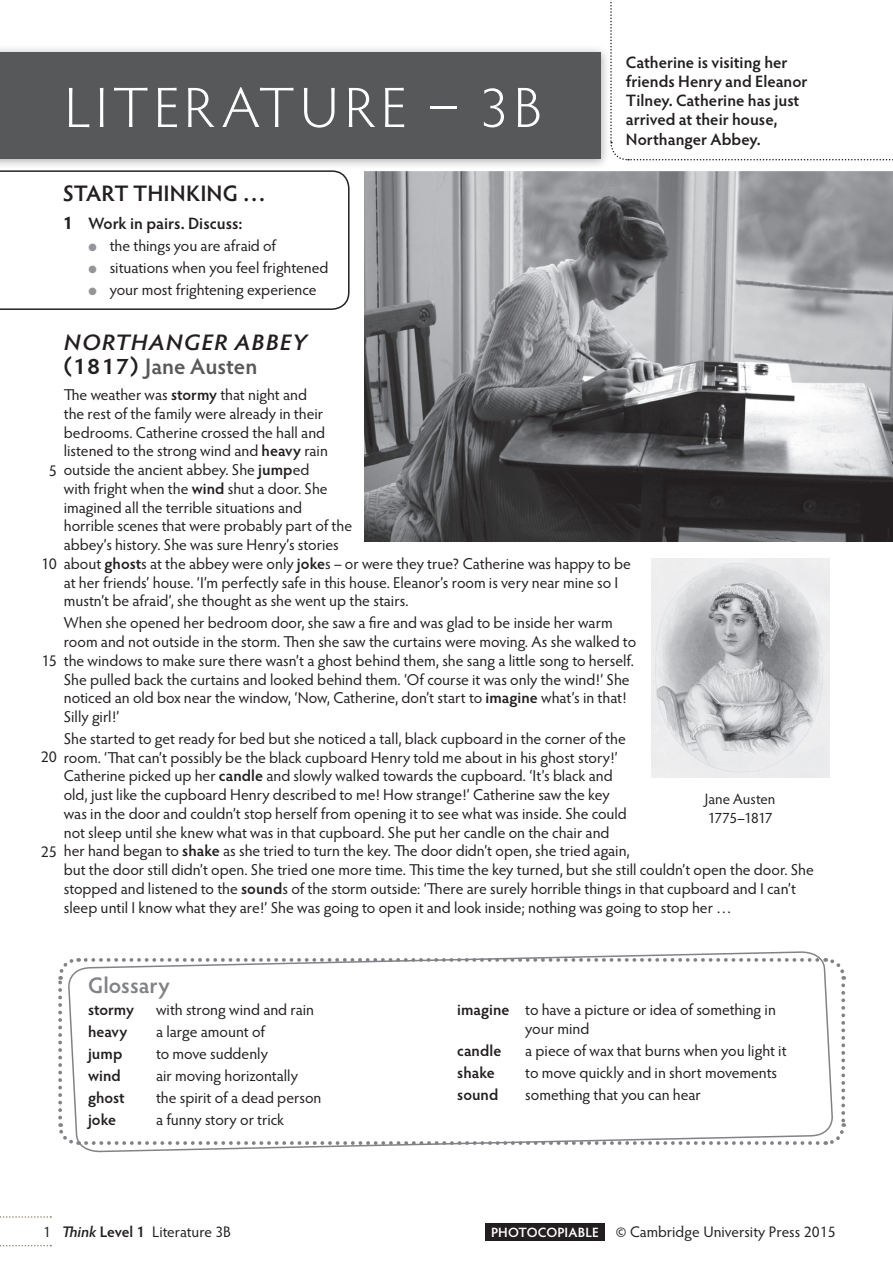
<style>
.page{position:relative;width:893px;height:1263px;background:#fff}
.page>*{position:absolute;margin:0;border:0;box-sizing:border-box;transform-origin:0 0}
.Unit_title{font:300 57px "Hypatia Sans Pro";letter-spacing:.08em;color:#fff;scale:1.05 1}
._01___A_Head{font:italic 600 22.5px/24px "Hypatia Sans Pro";letter-spacing:.05em;color:#231f20;scale:1.1 1}
._02_-_B_head_with_no{font:600 22.5px "Hypatia Sans Pro";letter-spacing:.005em;color:#231f20}
._02_-_B_head_with_no-2{font:600 22.5px "Hypatia Sans Pro";color:#808285}
._03_-_Rubric_without{font:600 16.5px/19.2px "Hypatia Sans Pro";color:#231f20}
._03_-_Rubric{font:600 16.5px "Hypatia Sans Pro";color:#231f20}
._04_-_UNL_unnumbered{font:15.75px/18.8px "Hypatia Sans Pro";color:#231f20}
._04_-_UNL_unnumbered-2{font:600 15.75px "Hypatia Sans Pro";letter-spacing:.005em;color:#231f20}
._03_-_Rubric_after_h{font:15.3px "Hypatia Sans Pro";color:#231f20}
._04_-_UNL___indent{font:15px/18.8px "Hypatia Sans Pro";color:#231f20}
.Folio{font:15px "Hypatia Sans Pro";color:#231f20}
._03_-_Rubric_after_h-2{font:600 13.5px "Hypatia Sans Pro";letter-spacing:.005em;color:#fff}
.s1{font-weight:700;font-size:18px}
.s2{color:#939598}
.s3{font-style:normal}
.s4{font-style:normal;color:#57585a}
.s5{font-weight:600}
.s6{font-weight:600;font-style:italic}
</style>
<div class="page">
<div style="left:0;top:45px;width:611px;height:125px;background:#231f20;opacity:.35"></div>
<div style="left:0;top:52px;width:600px;height:107px;background:#57585a"></div>
<div style="left:486px;top:1223px;width:119px;height:18px;background:#231f20"></div>
<svg style="left:610px;top:0;width:283px;height:161px"></svg>
<svg style="left:82px;top:951px;width:736px;height:202px"></svg>
<svg style="left:58px;top:956px;width:788px;height:191px"></svg>
<svg style="left:0;top:1245px;width:51px;height:1px"></svg>
<svg style="left:0;top:1216px;width:51px;height:2px"></svg>
<svg style="left:0;top:170px;width:350px;height:140px"></svg>
<img style="left:364px;top:171px;width:529px;height:370px">
<img style="left:651px;top:559px;width:178px;height:219px">
<p class="Unit_title" style="left:65px;top:70px;width:456px">LITERATURE – 3B</p>
<p class="_02_-_B_head_with_no" style="left:63px;top:178px;width:205px">START THINKING …</p>
<p class="_03_-_Rubric" style="left:63px;top:212px;width:181px"><span class="s1">1</span> Work in pairs. Discuss:</p>
<p class="_04_-_UNL_unnumbered" style="left:88px;top:235px;width:189px"><span class="s2">●</span> the things you are afraid of</p>
<p class="_04_-_UNL_unnumbered" style="left:88px;top:257px;width:242px"><span class="s2">●</span> situations when you feel frightened</p>
<p class="_04_-_UNL_unnumbered" style="left:88px;top:279px;width:230px"><span class="s2">●</span> your most frightening experience</p>
<p class="_01___A_Head" style="left:64px;top:330px;width:222px">NORTHANGER ABBEY <span class="s3">(1817)</span> <span class="s4">Jane Austen</span></p>
<p class="_03_-_Rubric_without" style="left:626px;top:52px;width:183px">Catherine is visiting her friends Henry and Eleanor<br>Tilney. Catherine has just arrived at their house,<br>Northanger Abbey.</p>
<p class="_04_-_UNL_unnumbered" style="left:64px;top:385px;width:245px">The weather was <span class="s5">stormy</span> that night and</p>
<p class="_04_-_UNL_unnumbered" style="left:64px;top:403px;width:261px">the rest of the family were already in their</p>
<p class="_04_-_UNL_unnumbered" style="left:64px;top:422px;width:263px">bedrooms. Catherine crossed the hall and</p>
<p class="_04_-_UNL_unnumbered" style="left:64px;top:441px;width:266px">listened to the strong wind and <span class="s5">heavy</span> rain</p>
<p class="_04_-_UNL_unnumbered" style="left:49px;top:460px;width:262px">5 outside the ancient abbey. She <span class="s5">jump</span>ed</p>
<p class="_04_-_UNL_unnumbered" style="left:64px;top:478px;width:265px">with fright when the <span class="s5">wind</span> shut a door. She</p>
<p class="_04_-_UNL_unnumbered" style="left:64px;top:497px;width:240px">imagined all the terrible situations and</p>
<p class="_04_-_UNL_unnumbered" style="left:64px;top:516px;width:290px">horrible scenes that were probably part of the</p>
<p class="_04_-_UNL_unnumbered" style="left:64px;top:535px;width:277px">abbey’s history. She was sure Henry’s stories</p>
<p class="_04_-_UNL_unnumbered" style="left:41px;top:553px;width:591px">10 about <span class="s5">ghost</span>s at the abbey were only <span class="s5">joke</span>s – or were they true? Catherine was happy to be</p>
<p class="_04_-_UNL_unnumbered" style="left:64px;top:572px;width:556px">at her friends’ house. ‘I’m perfectly safe in this house. Eleanor’s room is very near mine so I</p>
<p class="_04_-_UNL_unnumbered" style="left:64px;top:591px;width:346px">mustn’t be afraid’, she thought as she went up the stairs.</p>
<p class="_04_-_UNL_unnumbered" style="left:64px;top:613px;width:550px">When she opened her bedroom door, she saw a fire and was glad to be inside her warm</p>
<p class="_04_-_UNL_unnumbered" style="left:64px;top:632px;width:574px">room and not outside in the storm. Then she saw the curtains were moving. As she walked to</p>
<p class="_04_-_UNL_unnumbered" style="left:42px;top:650px;width:594px">15 the windows to make sure there wasn’t a ghost behind them, she sang a little song to herself.</p>
<p class="_04_-_UNL_unnumbered" style="left:64px;top:669px;width:567px">She pulled back the curtains and looked behind them. ‘Of course it was only the wind!’ She</p>
<p class="_04_-_UNL_unnumbered" style="left:64px;top:688px;width:564px">noticed an old box near the window, ‘Now, Catherine, don’t start to <span class="s5">imagine</span> what’s in that!</p>
<p class="_04_-_UNL_unnumbered" style="left:64px;top:707px;width:57px">Silly girl!’</p>
<p class="_04_-_UNL_unnumbered" style="left:64px;top:729px;width:564px">She started to get ready for bed but she noticed a tall, black cupboard in the corner of the</p>
<p class="_04_-_UNL_unnumbered" style="left:41px;top:747px;width:578px">20 room. ‘That can’t possibly be the black cupboard Henry told me about in his ghost story!’</p>
<p class="_04_-_UNL_unnumbered" style="left:64px;top:766px;width:550px">Catherine picked up her <span class="s5">candle</span> and slowly walked towards the cupboard. ‘It’s black and</p>
<p class="_04_-_UNL_unnumbered" style="left:64px;top:785px;width:547px">old, just like the cupboard Henry described to me! How strange!’ Catherine saw the key</p>
<p class="_04_-_UNL_unnumbered" style="left:64px;top:804px;width:565px">was in the door and couldn’t stop herself from opening it to see what was inside. She could</p>
<p class="_04_-_UNL_unnumbered" style="left:64px;top:822px;width:547px">not sleep until she knew what was in that cupboard. She put her candle on the chair and</p>
<p class="_04_-_UNL_unnumbered" style="left:41px;top:841px;width:590px">25 her hand began to <span class="s5">shake</span> as she tried to turn the key. The door didn’t open, she tried again,</p>
<p class="_04_-_UNL_unnumbered" style="left:64px;top:860px;width:752px">but the door still didn’t open. She tried one more time. This time the key turned, but she still couldn’t open the door. She</p>
<p class="_04_-_UNL_unnumbered" style="left:64px;top:879px;width:734px">stopped and listened to the <span class="s5">sound</span>s of the storm outside: ‘There are surely horrible things in that cupboard and I can’t</p>
<p class="_04_-_UNL_unnumbered" style="left:64px;top:897px;width:670px">sleep until I know what they are!’ She was going to open it and look inside; nothing was going to stop her …</p>
<p class="_04_-_UNL___indent" style="left:705px;top:789px;width:72px">Jane Austen<br>1775–1817</p>
<p class="_02_-_B_head_with_no-2" style="left:88px;top:970px;width:83px">Glossary</p>
<p class="_04_-_UNL_unnumbered-2" style="left:88px;top:999px;width:48px">stormy</p>
<p class="_04_-_UNL_unnumbered" style="left:156px;top:1000px;width:160px">with strong wind and rain</p>
<p class="_04_-_UNL_unnumbered-2" style="left:88px;top:1021px;width:41px">heavy</p>
<p class="_04_-_UNL_unnumbered" style="left:156px;top:1022px;width:110px">a large amount of</p>
<p class="_04_-_UNL_unnumbered-2" style="left:88px;top:1043px;width:36px">jump</p>
<p class="_04_-_UNL_unnumbered" style="left:156px;top:1044px;width:113px">to move suddenly</p>
<p class="_04_-_UNL_unnumbered-2" style="left:88px;top:1065px;width:34px">wind</p>
<p class="_04_-_UNL_unnumbered" style="left:156px;top:1066px;width:143px">air moving horizontally</p>
<p class="_04_-_UNL_unnumbered-2" style="left:88px;top:1087px;width:38px">ghost</p>
<p class="_04_-_UNL_unnumbered" style="left:156px;top:1088px;width:167px">the spirit of a dead person</p>
<p class="_04_-_UNL_unnumbered-2" style="left:88px;top:1109px;width:30px">joke</p>
<p class="_04_-_UNL_unnumbered" style="left:156px;top:1110px;width:130px">a funny story or trick</p>
<p class="_04_-_UNL_unnumbered" style="left:525px;top:1000px;width:252px;text-indent:-68px"><span class="s5">imagine</span> to have a picture or idea of something in your mind</p>
<p class="_04_-_UNL_unnumbered-2" style="left:457px;top:1040px;width:46px">candle</p>
<p class="_04_-_UNL_unnumbered" style="left:525px;top:1041px;width:263px">a piece of wax that burns when you light it</p>
<p class="_04_-_UNL_unnumbered-2" style="left:457px;top:1062px;width:39px">shake</p>
<p class="_04_-_UNL_unnumbered" style="left:525px;top:1063px;width:253px">to move quickly and in short movements</p>
<p class="_04_-_UNL_unnumbered-2" style="left:457px;top:1083px;width:43px">sound</p>
<p class="_04_-_UNL_unnumbered" style="left:525px;top:1085px;width:177px">something that you can hear</p>
<p class="Folio" style="left:43px;top:1221px;width:9px">1</p>
<p class="_03_-_Rubric_after_h" style="left:62px;top:1222px;width:170px"><span class="s6">Think</span> <span class="s5">Level 1</span> Literature 3B</p>
<p class="_03_-_Rubric_after_h-2" style="left:491px;top:1223px;width:109px">PHOTOCOPIABLE</p>
<p class="_03_-_Rubric_after_h" style="left:616px;top:1222px;width:221px">© Cambridge University Press 2015</p>
</div>
